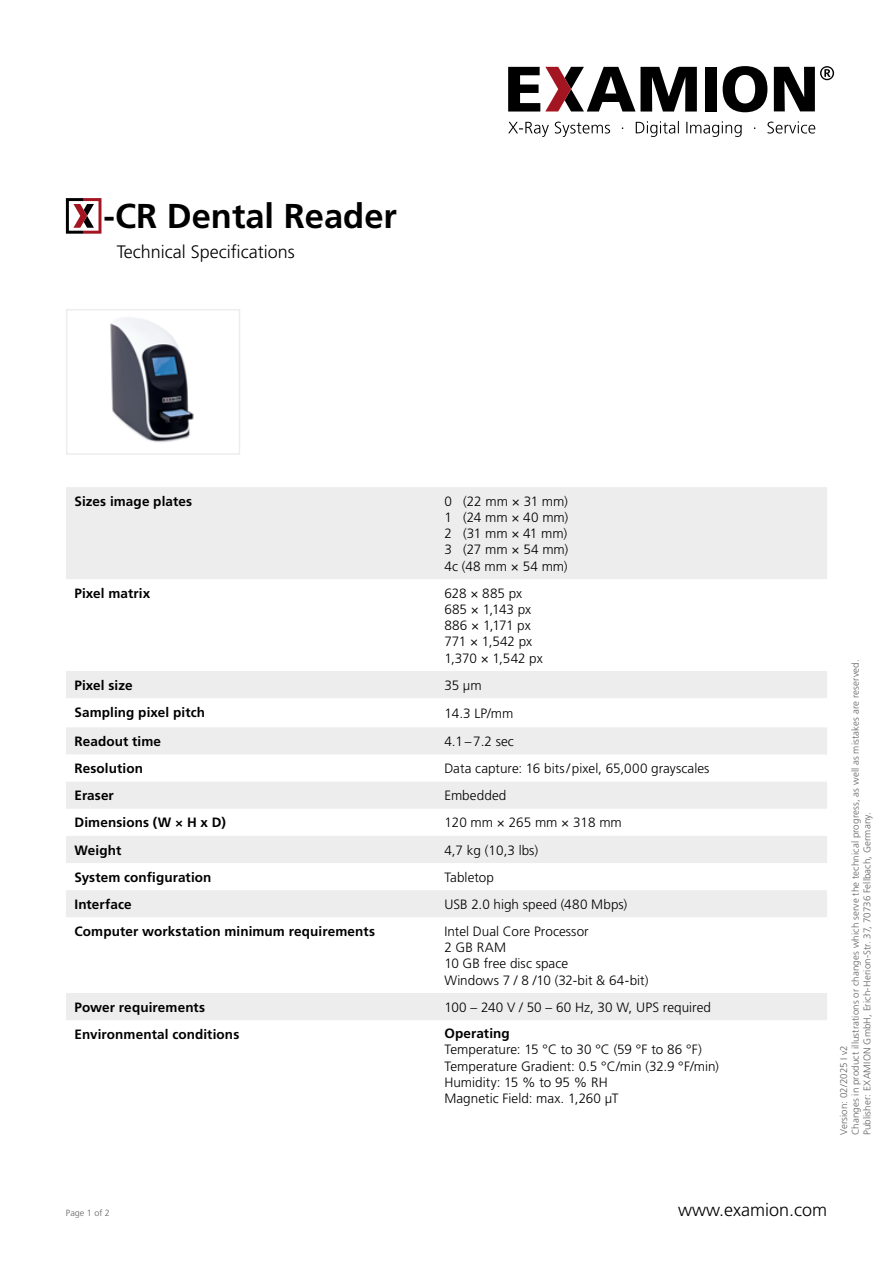
<style>
.page{position:relative;width:893px;height:1263px;background:#fff}
.page>*{position:absolute;margin:0;border:0;box-sizing:border-box;transform-origin:0 0}
.t1{font:700 34.5px "Frutiger LT Std";color:#000}
.t2{font:300 18px "Frutiger LT Std";color:#000}
.t3{font:300 13.5px/16.2px "Frutiger LT Std";color:#000}
.t4{font:700 13.5px "Frutiger LT Std";letter-spacing:.01em;color:#000}
.t5{font:300 9.75px/11.7px "Frutiger LT Std";letter-spacing:.015em;color:#646363}
.t6{font:300 9px "Frutiger LT Std";color:#646363}
</style>
<div class="page">
<svg style="left:66px;top:198px;width:35px;height:36px"></svg>
<img style="left:110px;top:317px;width:84px;height:126px">
<div style="left:66px;top:309px;width:174px;height:146px;border:2px solid #ededed"></div>
<div style="left:705px;top:67px;width:11px;height:45px;background:#000"></div>
<svg style="left:723px;top:66px;width:44px;height:46px"></svg>
<svg style="left:508px;top:67px;width:189px;height:45px"></svg>
<svg style="left:508px;top:121px;width:307px;height:16px"></svg>
<svg style="left:774px;top:66px;width:60px;height:45px"></svg>
<svg style="left:66px;top:487px;width:761px;height:533px"></svg>
<h1 class="t1" style="left:104px;top:196px;width:295px">-CR Dental Reader</h1>
<h2 class="t2" style="left:117px;top:241px;width:180px">Technical Specifications</h2>
<p class="t4" style="left:74px;top:493px;width:119px">Sizes image plates</p>
<p class="t3" style="left:444px;top:493px;width:125px;text-align:justify">0 (22 mm × 31 mm)<br>1 (24 mm × 40 mm)<br>2 (31 mm × 41 mm)<br>3 (27 mm × 54 mm)<br>4c (48 mm × 54 mm)</p>
<p class="t4" style="left:74px;top:585px;width:77px">Pixel matrix</p>
<p class="t3" style="left:444px;top:585px;width:100px">628 × 885 px<br>685 × 1,143 px<br>886 × 1,171 px<br>771 × 1,542 px<br>1,370 × 1,542 px</p>
<p class="t4" style="left:74px;top:677px;width:60px">Pixel size</p>
<p class="t3" style="left:444px;top:677px;width:39px">35 μm</p>
<p class="t4" style="left:74px;top:704px;width:132px">Sampling pixel pitch</p>
<p class="t3" style="left:444px;top:705px;width:71px">14.3 LP/mm</p>
<p class="t4" style="left:74px;top:733px;width:88px">Readout time</p>
<p class="t3" style="left:444px;top:733px;width:71px">4.1–7.2 sec</p>
<p class="t4" style="left:74px;top:760px;width:70px">Resolution</p>
<p class="t3" style="left:444px;top:760px;width:267px">Data capture: 16 bits/pixel, 65,000 grayscales</p>
<p class="t4" style="left:74px;top:788px;width:41px">Eraser</p>
<p class="t3" style="left:444px;top:788px;width:64px">Embedded</p>
<p class="t4" style="left:74px;top:815px;width:153px">Dimensions (W × H x D)</p>
<p class="t3" style="left:444px;top:815px;width:179px">120 mm × 265 mm × 318 mm</p>
<p class="t4" style="left:74px;top:842px;width:48px">Weight</p>
<p class="t3" style="left:444px;top:842px;width:95px">4,7 kg (10,3 lbs)</p>
<p class="t4" style="left:74px;top:869px;width:139px">System configuration</p>
<p class="t3" style="left:444px;top:869px;width:51px">Tabletop</p>
<p class="t4" style="left:74px;top:896px;width:59px">Interface</p>
<p class="t3" style="left:444px;top:896px;width:184px">USB 2.0 high speed (480 Mbps)</p>
<p class="t4" style="left:74px;top:923px;width:302px">Computer workstation minimum requirements</p>
<p class="t3" style="left:444px;top:923px;width:206px">Intel Dual Core Processor<br>2 GB RAM<br>10 GB free disc space<br>Windows 7 / 8 /10 (32-bit &amp; 64-bit)</p>
<p class="t4" style="left:74px;top:999px;width:132px">Power requirements</p>
<p class="t3" style="left:444px;top:999px;width:268px">100 – 240 V / 50 – 60 Hz, 30 W, UPS required</p>
<p class="t4" style="left:74px;top:1026px;width:166px">Environmental conditions</p>
<p class="t4" style="left:444px;top:1025px;width:67px">Operating</p>
<p class="t3" style="left:444px;top:1042px;width:276px">Temperature: 15 °C to 30 °C (59 °F to 86 °F)<br>Temperature Gradient: 0.5 °C/min (32.9 °F/min)<br>Humidity: 15 % to 95 % RH<br>Magnetic Field: max. 1,260 µT</p>
<p class="t5" style="left:838px;top:1135px;width:477px;rotate:-90deg">Version: 02/2025 I v2<br>Changes in product illustrations or changes which serve the technical progress, as well as mistakes are reserved.<br>Publisher: EXAMION GmbH, Erich-Herion-Str. 37, 70736 Fellbach, Germany.</p>
<p class="t6" style="left:66px;top:1208px;width:46px">Page 1 of 2</p>
<h2 class="t2" style="left:678px;top:1200px;width:151px">www.examion.com</h2>
</div>
